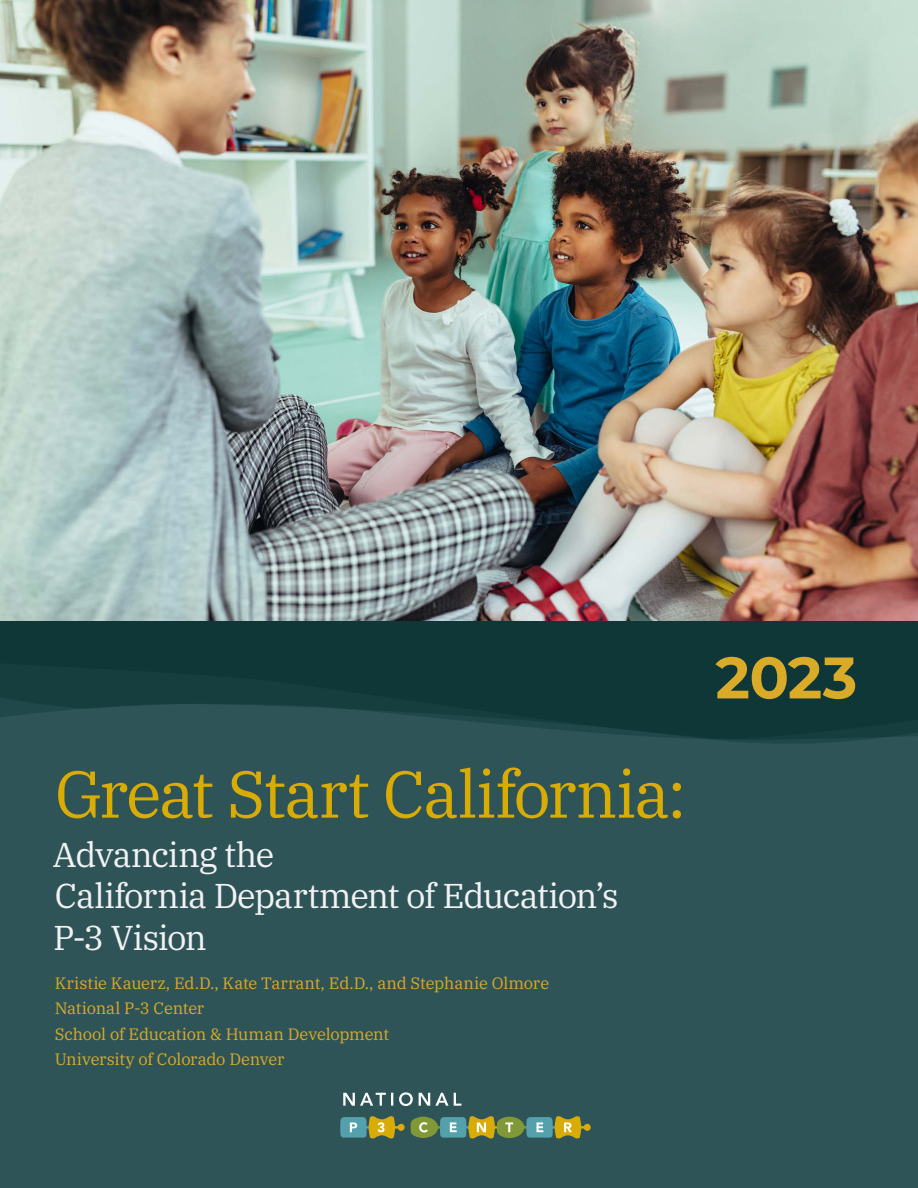
<style>
.page{position:relative;width:918px;height:1188px;background:#fff}
.page>*{position:absolute;margin:0;border:0;box-sizing:border-box;transform-origin:0 0}
.t1{font:66px "IBM Plex Serif";letter-spacing:-.035em;color:#d9ab05}
.t2{font:700 58.5px "Montserrat";color:#d9ab29}
.t3{font:34.5px/41.4px "IBM Plex Serif";letter-spacing:-.035em;color:#f2f2f5}
.t4{font:16.5px/25.5px "IBM Plex Serif";letter-spacing:-.015em;color:#d9ab29}
</style>
<div class="page">
<div style="left:0;top:621px;width:918px;height:567px;background:#2e5457"></div>
<svg style="left:343px;top:1092px;width:118px;height:14px"></svg>
<svg style="left:411px;top:1116px;width:180px;height:22px"></svg>
<svg style="left:340px;top:1116px;width:65px;height:22px"></svg>
<svg style="left:0;top:621px;width:918px;height:121px;fill:#0f3738"></svg>
<img style="left:0;top:0;width:918px;height:621px">
<h1 class="t1" style="left:55px;top:744px;width:633px">Great Start California:</h1>
<h3 class="t3" style="left:53px;top:831px;width:567px">Advancing the<br>California Department of Education’s<br>P-3 Vision</h3>
<p class="t4" style="left:55px;top:969px;width:496px">Kristie Kauerz, Ed.D., Kate Tarrant, Ed.D., and Stephanie Olmore National P-3 Center<br>School of Education &amp; Human Development<br>University of Colorado Denver</p>
<h2 class="t2" style="left:715px;top:636px;width:143px">2023</h2>
</div>
